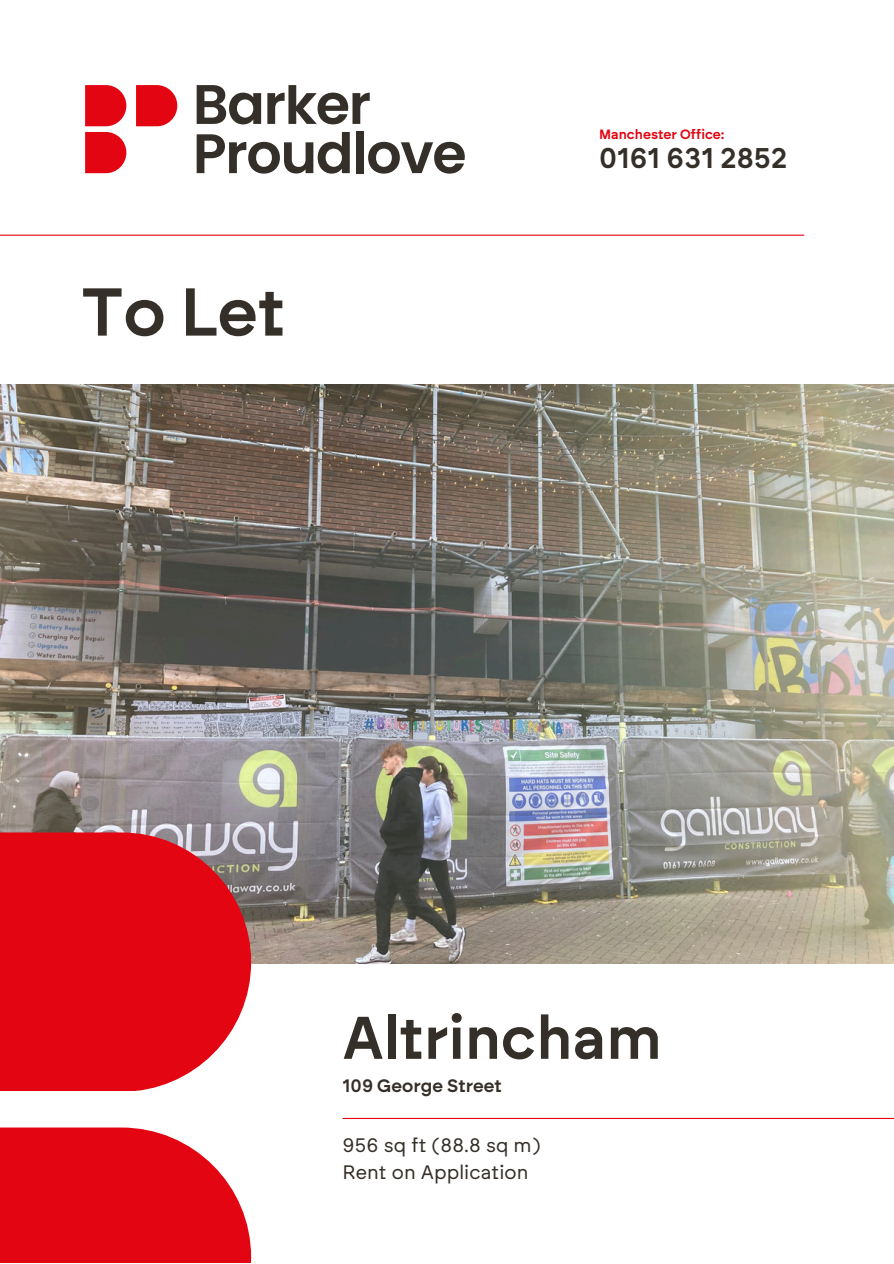
<style>
.page{position:relative;width:894px;height:1264px;background:#fff}
.page>*{position:absolute;margin:0;border:0;box-sizing:border-box;transform-origin:0 0}
.t1{font:600 67.5px "Brockmann";color:#352f29}
.t2{font:600 60px "Brockmann";color:#352f29}
.t3{font:600 28.5px "Brockmann";color:#352f29}
.t4{font:19.5px/27px "Brockmann";color:#352f29}
.t5{font:600 18px "Brockmann";color:#352f29}
.t6{font:600 13.5px "Brockmann";color:#e30512}
</style>
<div class="page">
<img style="left:0;top:385px;width:893px;height:578px">
<svg style="left:0;top:832px;width:251px;height:259px;fill:#e30512"></svg>
<svg style="left:0;top:1127px;width:251px;height:136px"></svg>
<hr style="left:342px;top:1117px;width:551px;height:1px;background:#e30512">
<svg style="left:85px;top:132px;width:41px;height:41px"></svg>
<svg style="left:85px;top:85px;width:41px;height:41px"></svg>
<svg style="left:136px;top:85px;width:41px;height:41px"></svg>
<svg style="left:196px;top:85px;width:65px;height:39px"></svg>
<svg style="left:267px;top:85px;width:102px;height:39px"></svg>
<svg style="left:196px;top:132px;width:153px;height:42px"></svg>
<div style="left:356px;top:132px;width:7px;height:41px;background:#352f29"></div>
<svg style="left:368px;top:142px;width:96px;height:32px"></svg>
<hr style="left:0;top:235px;width:804px;height:1px;background:#e30512">
<p class="t1" style="left:81px;top:271px;width:205px">To Let</p>
<p class="t6" style="left:599px;top:126px;width:127px">Manchester Office:</p>
<h2 class="t3" style="left:599px;top:141px;width:190px">0161 631 2852</h2>
<p class="t2" style="left:342px;top:1001px;width:320px">Altrincham</p>
<h1 class="t5" style="left:342px;top:1074px;width:161px">109 George Street</h1>
<p class="t4" style="left:342px;top:1131px;width:199px">956 sq ft (88.8 sq m)<br>Rent on Application</p>
</div>
